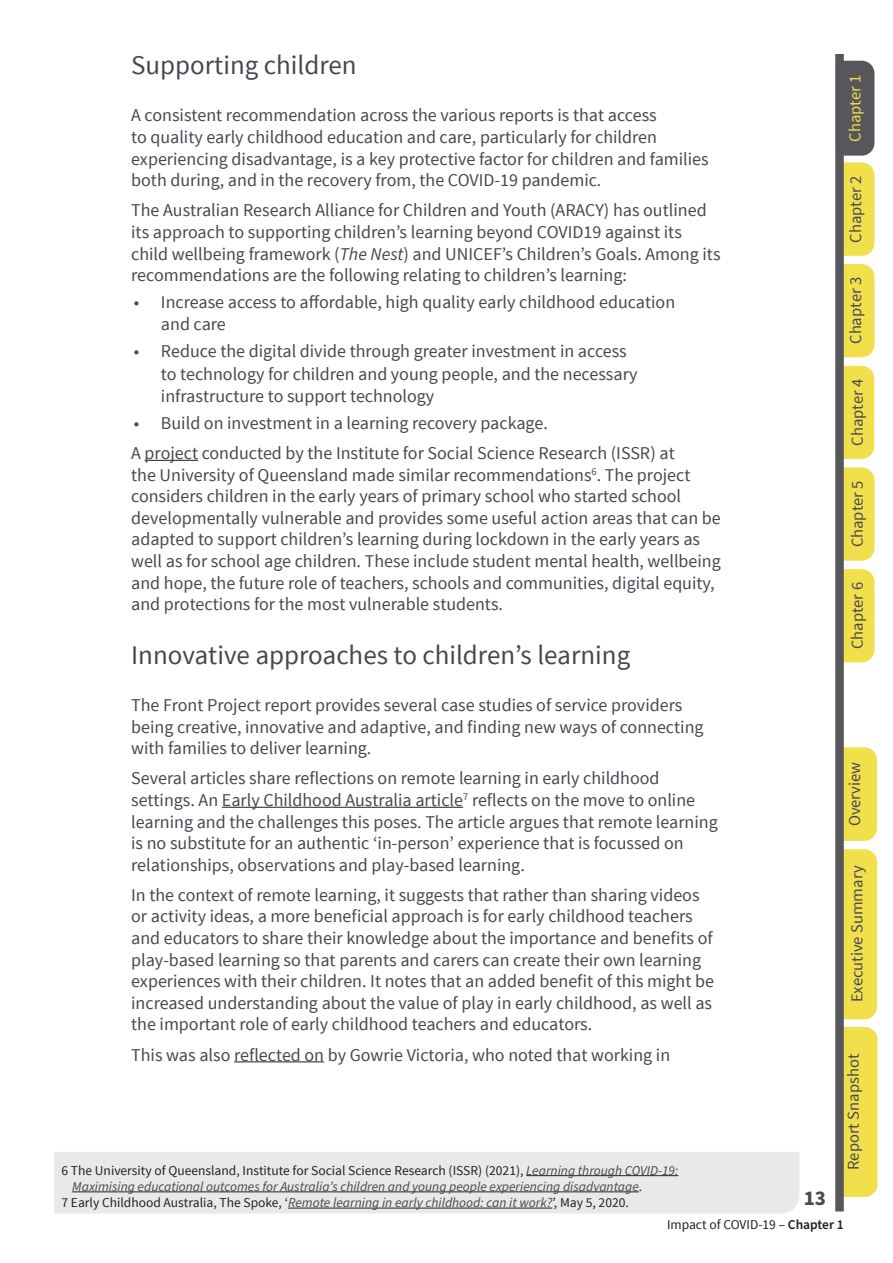
<style>
.page{position:relative;width:893px;height:1263px;background:#fff}
.page>*{position:absolute;margin:0;border:0;box-sizing:border-box;transform-origin:0 0}
.Title_2{font:27px "Source Sans Pro";color:#474752}
.t1{font:700 21px "Source Sans Pro";color:#4a4a56}
.body_text{font:18px/21.6px "Source Sans Pro";color:#474752}
.t2{font:16.5px "Source Sans Pro";color:#474752}
.t3{font:16.5px "Source Sans Pro";color:#f2df4c}
.t4{font:italic 13.5px/16.2px "Source Sans Pro";color:#474752}
.t5{font:13.5px "Source Sans Pro";color:#231f20}
.s1{font-style:italic}
.s2{font-style:normal;color:#231f20}
.s3{font-style:italic;color:#474752}
.s4{font-weight:600}
</style>
<div class="page">
<div style="left:844px;top:1027px;width:33px;height:170px;background:#f2df4c"></div>
<div style="left:844px;top:747px;width:33px;height:94px;background:#f2df4c"></div>
<div style="left:844px;top:849px;width:33px;height:170px;background:#f2df4c"></div>
<div style="left:844px;top:569px;width:30px;height:93px;background:#f2df4c"></div>
<div style="left:844px;top:61px;width:30px;height:95px;background:#57575b"></div>
<div style="left:844px;top:162px;width:30px;height:94px;background:#f2df4c"></div>
<div style="left:844px;top:264px;width:30px;height:93px;background:#f2df4c"></div>
<div style="left:844px;top:467px;width:30px;height:94px;background:#f2df4c"></div>
<div style="left:844px;top:366px;width:30px;height:93px;background:#f2df4c"></div>
<div style="left:835px;top:54px;width:9px;height:1157px;background:#57575b"></div>
<div style="left:54px;top:1152px;width:745px;height:61px;background:#e9e9e9"></div>
<hr style="left:145px;top:460px;width:53px;height:1px;background:#231f20">
<hr style="left:222px;top:807px;width:241px;height:1px;background:#231f20">
<hr style="left:234px;top:1061px;width:90px;height:1px;background:#231f20">
<hr style="left:526px;top:1175px;width:152px;height:1px;background:#231f20">
<hr style="left:72px;top:1191px;width:567px;height:1px;background:#231f20">
<hr style="left:288px;top:1208px;width:264px;height:1px;background:#231f20">
<p class="Title_2" style="left:131px;top:49px;width:227px">Supporting children</p>
<p class="body_text" style="left:131px;top:105px;width:579px">A consistent recommendation across the various reports is that access<br>to quality early childhood education and care, particularly for children experiencing disadvantage, is a key protective factor for children and families both during, and in the recovery from, the COVID-19 pandemic.</p>
<p class="body_text" style="left:131px;top:200px;width:591px">The Australian Research Alliance for Children and Youth (ARACY) has outlined its approach to supporting children’s learning beyond COVID19 against its child wellbeing framework (<span class="s1">The Nest</span>) and UNICEF’s Children’s Goals. Among its recommendations are the following relating to children’s learning:</p>
<p class="body_text" style="left:161px;top:291px;width:516px;line-height:22.5px;text-indent:-27px">• Increase access to affordable, high quality early childhood education and care</p>
<p class="body_text" style="left:161px;top:340px;width:478px;line-height:22.5px;text-indent:-27px">• Reduce the digital divide through greater investment in access to technology for children and young people, and the necessary infrastructure to support technology</p>
<p class="body_text" style="left:134px;top:412px;width:415px">• Build on investment in a learning recovery package.</p>
<p class="body_text" style="left:131px;top:442px;width:591px">A project conducted by the Institute for Social Science Research (ISSR) at<br>the University of Queensland made similar recommendations<sup>6</sup>. The project considers children in the early years of primary school who started school developmentally vulnerable and provides some useful action areas that can be adapted to support children’s learning during lockdown in the early years as well as for school age children. These include student mental health, wellbeing and hope, the future role of teachers, schools and communities, digital equity, and protections for the most vulnerable students.</p>
<p class="Title_2" style="left:131px;top:638px;width:501px">Innovative approaches to children’s learning</p>
<p class="body_text" style="left:131px;top:694px;width:574px">The Front Project report provides several case studies of service providers being creative, innovative and adaptive, and finding new ways of connecting with families to deliver learning.</p>
<p class="body_text" style="left:131px;top:768px;width:588px">Several articles share reflections on remote learning in early childhood settings. An Early Childhood Australia article<sup>7</sup> reflects on the move to online learning and the challenges this poses. The article argues that remote learning is no substitute for an authentic ‘in-person’ experience that is focussed on relationships, observations and play-based learning.</p>
<p class="body_text" style="left:131px;top:884px;width:584px">In the context of remote learning, it suggests that rather than sharing videos or activity ideas, a more beneficial approach is for early childhood teachers and educators to share their knowledge about the importance and benefits of play-based learning so that parents and carers can create their own learning experiences with their children. It notes that an added benefit of this might be increased understanding about the value of play in early childhood, as well as the important role of early childhood teachers and educators.</p>
<p class="body_text" style="left:131px;top:1044px;width:541px">This was also reflected on by Gowrie Victoria, who noted that working in</p>
<p class="t3" style="left:845px;top:142px;width:68px;rotate:-90deg">Chapter 1</p>
<p class="t2" style="left:845px;top:243px;width:68px;rotate:-90deg">Chapter 2</p>
<p class="t2" style="left:845px;top:344px;width:68px;rotate:-90deg">Chapter 3</p>
<p class="t2" style="left:847px;top:446px;width:68px;rotate:-90deg">Chapter 4</p>
<p class="t2" style="left:847px;top:547px;width:68px;rotate:-90deg">Chapter 5</p>
<p class="t2" style="left:847px;top:649px;width:68px;rotate:-90deg">Chapter 6</p>
<p class="t2" style="left:845px;top:826px;width:66px;rotate:-90deg">Overview</p>
<p class="t2" style="left:847px;top:1002px;width:138px;rotate:-90deg">Executive Summary</p>
<p class="t2" style="left:843px;top:1170px;width:118px;rotate:-90deg">Report Snapshot</p>
<p class="t4" style="left:72px;top:1162px;width:608px;text-indent:-11px"><span class="s2">6 The University of Queensland, Institute for Social Science Research (ISSR) (2021),</span> Learning through COVID-19:<br>Maximising educational outcomes for Australia’s children and young people experiencing disadvantage<span class="s2">.</span></p>
<p class="t5" style="left:62px;top:1194px;width:569px">7 Early Childhood Australia, The Spoke, ‘<span class="s3">Remote learning in early childhood: can it work?</span>’, May 5, 2020.</p>
<p class="t1" style="left:804px;top:1183px;width:24px">13</p>
<p class="t5" style="left:667px;top:1216px;width:178px">Impact of COVID-19 – <span class="s4">Chapter 1</span></p>
</div>
